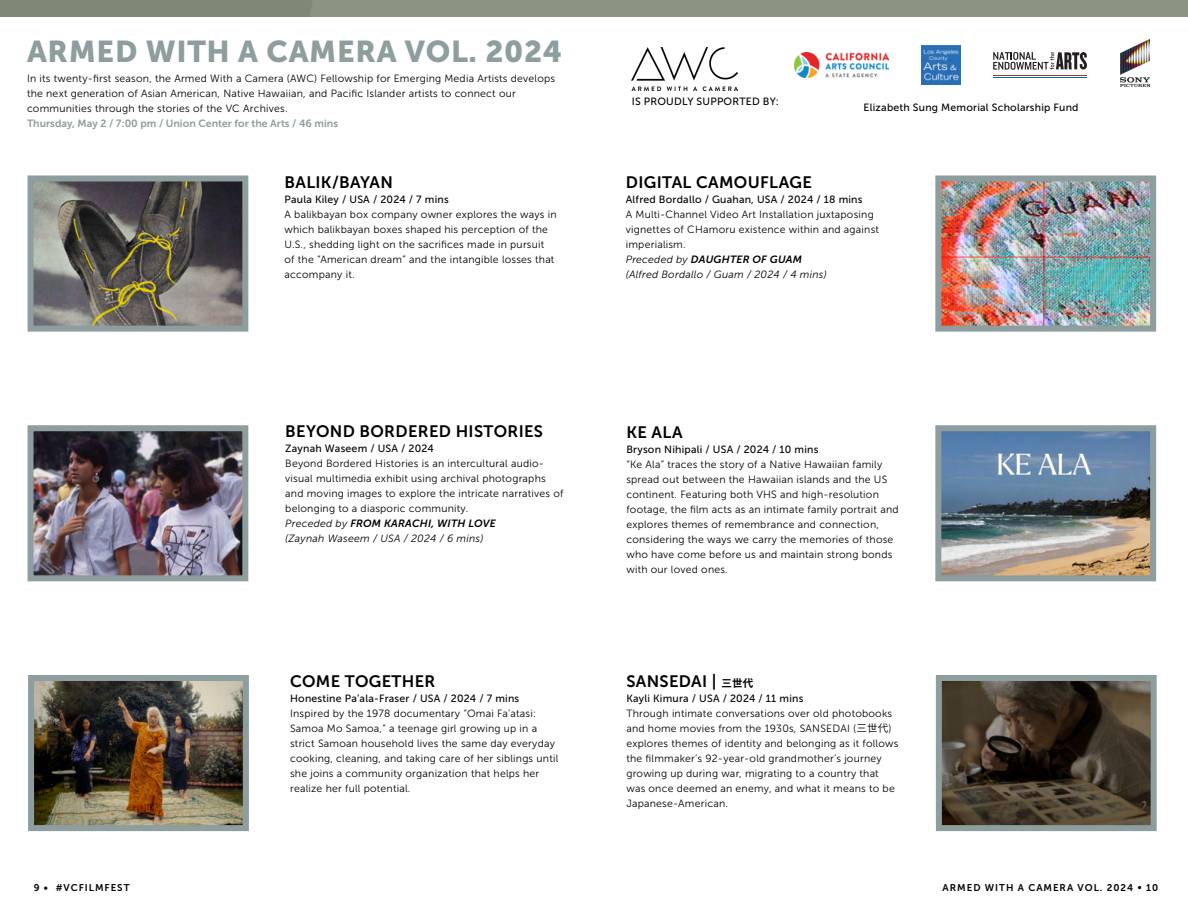
<style>
.page{position:relative;width:1188px;height:918px;background:#fff}
.page>*{position:absolute;margin:0;border:0;box-sizing:border-box;transform-origin:0 0}
.Features_Paragraph_Style-5{font:30px "Museo Sans 900";letter-spacing:.025em;color:#8e9d9e}
.Shorts_2{font:16.5px "Museo Sans 700";letter-spacing:.02em;color:#000}
.Competition_with_Preface{font:10.5px/15px "Museo Sans 300";letter-spacing:.02em;color:#000}
.Shorts_2-2{font:10.5px/15px "Museo Sans 300";letter-spacing:.02em;color:#000}
.Competition_with_Preface-2{font:10.5px "Museo Sans 500";letter-spacing:.02em;color:#000}
.Competition_with_Preface-3{font:italic 10.5px "Museo Sans 300";letter-spacing:.02em;color:#000}
.Competition_with_Preface-4{font:italic 10.5px "Museo Sans 700";letter-spacing:.02em;color:#000}
.Shorts_2-3{font:10.5px "Museo Sans 700";color:#8e9d9e}
.Shorts_3{font:10.5px "Museo Sans 500";letter-spacing:.02em;color:#000}
.t1{font:9.75px "Museo Sans 700";letter-spacing:.1em;color:#000}
.s1{font-family:"Museo Sans 300"}
.s2{font-family:"Source Han Sans JP";font-weight:700;font-size:10.5px}
.s3{font-family:"Source Han Sans JP"}
</style>
<div class="page">
<img style="left:35px;top:682px;width:207px;height:142px">
<div style="left:28px;top:675px;width:221px;height:156px;border:6px solid #8e9d9e"></div>
<img style="left:35px;top:432px;width:206px;height:142px">
<div style="left:28px;top:425px;width:220px;height:156px;border:6px solid #8e9d9e"></div>
<img style="left:943px;top:682px;width:207px;height:142px">
<div style="left:936px;top:675px;width:221px;height:156px;border:6px solid #8e9d9e"></div>
<img style="left:921px;top:45px;width:39px;height:39px">
<img style="left:795px;top:52px;width:93px;height:25px">
<svg style="left:993px;top:52px;width:94px;height:18px"></svg>
<hr style="left:993px;top:75px;width:94px;height:1px;background:#bf2e2f">
<hr style="left:993px;top:77px;width:94px;height:1px;background:#0072a1">
<img style="left:1120px;top:40px;width:30px;height:46px">
<img style="left:942px;top:183px;width:207px;height:142px">
<div style="left:935px;top:176px;width:221px;height:156px;border:6px solid #8e9d9e"></div>
<img style="left:942px;top:432px;width:207px;height:142px">
<div style="left:935px;top:425px;width:221px;height:156px;border:6px solid #8e9d9e"></div>
<img style="left:35px;top:183px;width:206px;height:142px">
<div style="left:28px;top:176px;width:220px;height:156px;border:6px solid #8e9d9e"></div>
<img style="left:632px;top:48px;width:105px;height:42px">
<p class="Features_Paragraph_Style-5" style="left:27px;top:34px;width:537px">ARMED WITH A CAMERA VOL. 2024</p>
<p class="Shorts_2-2" style="left:27px;top:71px;width:530px">In its twenty-first season, the Armed With a Camera (AWC) Fellowship for Emerging Media Artists develops the next generation of Asian American, Native Hawaiian, and Pacific Islander artists to connect our communities through the stories of the VC Archives.</p>
<p class="Shorts_2-3" style="left:27px;top:117px;width:313px">Thursday, May 2 / 7:00 pm / Union Center for the Arts / 46 mins</p>
<p class="Shorts_2" style="left:285px;top:173px;width:110px">BALIK/BAYAN</p>
<p class="Competition_with_Preface-2" style="left:285px;top:194px;width:166px">Paula Kiley / USA / 2024 / 7 mins</p>
<p class="Competition_with_Preface" style="left:285px;top:207px;width:273px">A balikbayan box company owner explores the ways in which balikbayan boxes shaped his perception of the U.S., shedding light on the sacrifices made in pursuit of the “American dream” and the intangible losses that accompany it.</p>
<p class="Shorts_2" style="left:285px;top:422px;width:259px">BEYOND BORDERED HISTORIES</p>
<p class="Competition_with_Preface-2" style="left:285px;top:443px;width:150px">Zaynah Waseem / USA / 2024</p>
<p class="Competition_with_Preface" style="left:285px;top:456px;width:280px">Beyond Bordered Histories is an intercultural audio&shy;visual multimedia exhibit using archival photographs and moving images to explore the intricate narratives of belonging to a diasporic community.</p>
<p class="Competition_with_Preface-4" style="left:285px;top:518px;width:212px"><span class="s1">Preceded by</span> FROM KARACHI, WITH LOVE</p>
<p class="Competition_with_Preface-3" style="left:285px;top:533px;width:200px">(Zaynah Waseem / USA / 2024 / 6 mins)</p>
<p class="t1" style="left:34px;top:882px;width:97px">9 • #VCFILMFEST</p>
<p class="Shorts_2" style="left:290px;top:672px;width:147px">COME TOGETHER</p>
<p class="Competition_with_Preface-2" style="left:290px;top:693px;width:231px">Honestine Pa’ala-Fraser / USA / 2024 / 7 mins</p>
<p class="Competition_with_Preface" style="left:290px;top:706px;width:270px">Inspired by the 1978 documentary “Omai Fa’atasi:<br>Samoa Mo Samoa,” a teenage girl growing up in a strict Samoan household lives the same day everyday cooking, cleaning, and taking care of her siblings until she joins a community organization that helps her realize her full potential.</p>
<p class="Competition_with_Preface-2" style="left:632px;top:96px;width:149px">IS PROUDLY SUPPORTED BY:</p>
<p class="Shorts_3" style="left:864px;top:101px;width:217px">Elizabeth Sung Memorial Scholarship Fund</p>
<p class="Shorts_2" style="left:626px;top:173px;width:188px">DIGITAL CAMOUFLAGE</p>
<p class="Competition_with_Preface-2" style="left:626px;top:194px;width:238px">Alfred Bordallo / Guahan, USA / 2024 / 18 mins</p>
<p class="Competition_with_Preface" style="left:626px;top:207px;width:255px">A Multi-Channel Video Art Installation juxtaposing vignettes of CHamoru existence within and against imperialism.</p>
<p class="Competition_with_Preface-4" style="left:626px;top:253px;width:178px"><span class="s1">Preceded by</span> DAUGHTER OF GUAM</p>
<p class="Competition_with_Preface-3" style="left:626px;top:269px;width:202px">(Alfred Bordallo / Guam / 2024 / 4 mins)</p>
<p class="Shorts_2" style="left:626px;top:423px;width:58px">KE ALA</p>
<p class="Competition_with_Preface-2" style="left:626px;top:443px;width:194px">Bryson Nihipali / USA / 2024 / 10 mins</p>
<p class="Competition_with_Preface" style="left:626px;top:457px;width:274px">“Ke Ala” traces the story of a Native Hawaiian family spread out between the Hawaiian islands and the US continent. Featuring both VHS and high-resolution footage, the film acts as an intimate family portrait and explores themes of remembrance and connection, considering the ways we carry the memories of those who have come before us and maintain strong bonds with our loved ones.</p>
<p class="Shorts_2" style="left:626px;top:672px;width:128px">SANSEDAI | <span class="s2">三世代</span></p>
<p class="Competition_with_Preface-2" style="left:626px;top:693px;width:179px">Kayli Kimura / USA / 2024 / 11 mins</p>
<p class="Competition_with_Preface" style="left:626px;top:706px;width:273px">Through intimate conversations over old photobooks and home movies from the 1930s, SANSEDAI (<span class="s3">三世代</span>) explores themes of identity and belonging as it follows the filmmaker’s 92-year-old grandmother’s journey growing up during war, migrating to a country that was once deemed an enemy, and what it means to be Japanese-American.</p>
<p class="t1" style="left:943px;top:882px;width:217px">ARMED WITH A CAMERA VOL. 2024 • 10</p>
</div>
